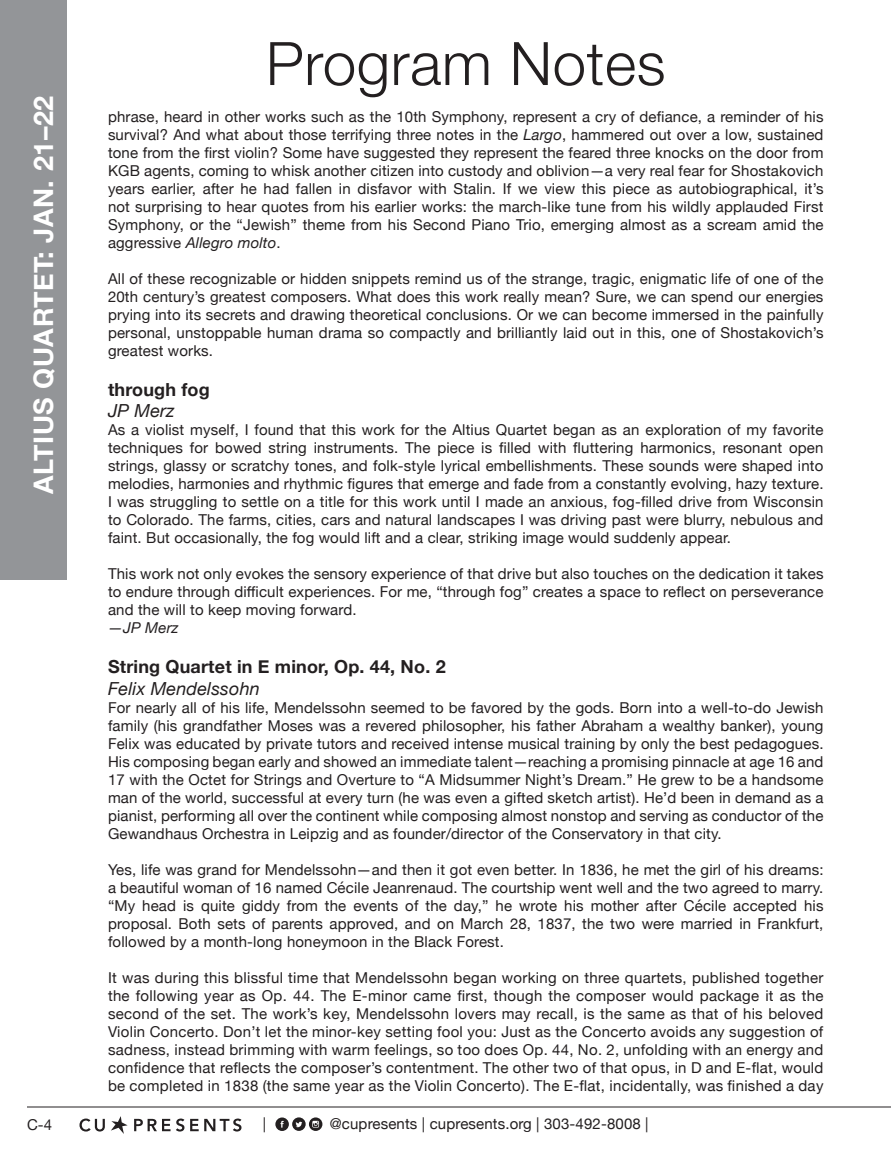
<style>
.page{position:relative;width:891px;height:1161px;background:#fff}
.page>*{position:absolute;margin:0;border:0;box-sizing:border-box;transform-origin:0 0}
.Inside_Headers_H2{font:300 60px "Helvetica Neue";letter-spacing:.01em;color:#231f20}
.t1{font:700 27px "Helvetica Neue";letter-spacing:.02em;color:#fff}
.t2{font:700 18px "Helvetica Neue";letter-spacing:.01em;color:#231f20}
.t3{font:italic 18px "Helvetica Neue";letter-spacing:.01em;color:#231f20}
.t4{font:15px/18px "Helvetica Neue";letter-spacing:.01em;color:#231f20;text-align:justify}
.t5{font:italic 15px "Helvetica Neue";letter-spacing:.01em;color:#231f20}
.s1{font-style:italic}
.s2{color:#fff}
</style>
<div class="page">
<svg style="left:79px;top:1119px;width:26px;height:13px"></svg>
<svg style="left:134px;top:1119px;width:50px;height:13px"></svg>
<svg style="left:190px;top:1119px;width:51px;height:13px"></svg>
<svg style="left:111px;top:1116px;width:17px;height:18px"></svg>
<div style="left:275px;top:1118px;width:14px;height:13px;background:#231f20;border-radius:50%"></div>
<svg style="left:281px;top:1121px;width:3px;height:7px"></svg>
<svg style="left:292px;top:1117px;width:14px;height:14px"></svg>
<svg style="left:296px;top:1122px;width:6px;height:5px"></svg>
<svg style="left:309px;top:1117px;width:13px;height:14px"></svg>
<svg style="left:312px;top:1121px;width:7px;height:7px"></svg>
<div style="left:0;top:0;width:68px;height:580px;background:#939598"></div>
<hr style="left:27px;top:1107px;width:864px;height:1px;background:#231f20">
<h2 class="t1" style="left:23px;top:494px;width:400px;rotate:-90deg">ALTIUS QUARTET: JAN. 21–22</h2>
<p class="Inside_Headers_H2" style="left:266px;top:15px;width:401px">Program Notes</p>
<p class="t4" style="left:108px;top:109px;width:717px">phrase, heard in other works such as the 10th Symphony, represent a cry of defiance, a reminder of his survival? And what about those terrifying three notes in the <span class="s1">Largo</span>, hammered out over a low, sustained tone from the first violin? Some have suggested they represent the feared three knocks on the door from KGB agents, coming to whisk another citizen into custody and oblivion—a very real fear for Shostakovich years earlier, after he had fallen in disfavor with Stalin. If we view this piece as autobiographical, it’s not surprising to hear quotes from his earlier works: the march-like tune from his wildly applauded First Symphony, or the “Jewish” theme from his Second Piano Trio, emerging almost as a scream amid the aggressive <span class="s1">Allegro molto</span>.</p>
<p class="t4" style="left:108px;top:271px;width:717px">All of these recognizable or hidden snippets remind us of the strange, tragic, enigmatic life of one of the 20th century’s greatest composers. What does this work really mean? Sure, we can spend our energies prying into its secrets and drawing theoretical conclusions. Or we can become immersed in the painfully personal, unstoppable human drama so compactly and brilliantly laid out in this, one of Shostakovich’s greatest works.</p>
<p class="t2" style="left:108px;top:375px;width:103px">through fog</p>
<p class="t3" style="left:108px;top:398px;width:68px">JP Merz</p>
<p class="t4" style="left:108px;top:422px;width:717px">As a violist myself, I found that this work for the Altius Quartet began as an exploration of my favorite techniques for bowed string instruments. The piece is filled with fluttering harmonics, resonant open strings, glassy or scratchy tones, and folk-style lyrical embellishments. These sounds were shaped into melodies, harmonies and rhythmic figures that emerge and fade from a constantly evolving, hazy texture.<br>I was struggling to settle on a title for this work until I made an anxious, fog-filled drive from Wisconsin to Colorado. The farms, cities, cars and natural landscapes I was driving past were blurry, nebulous and faint. But occasionally, the fog would lift and a clear, striking image would suddenly appear.</p>
<p class="t4" style="left:108px;top:566px;width:717px">This work not only evokes the sensory experience of that drive but also touches on the dedication it takes to endure through difficult experiences. For me, “through fog” creates a space to reflect on perseverance and the will to keep moving forward.</p>
<p class="t5" style="left:108px;top:617px;width:72px">—JP Merz</p>
<p class="t2" style="left:108px;top:653px;width:339px">String Quartet in E minor, Op. 44, No. 2</p>
<p class="t3" style="left:108px;top:675px;width:153px">Felix Mendelssohn</p>
<p class="t4" style="left:108px;top:699px;width:717px">For nearly all of his life, Mendelssohn seemed to be favored by the gods. Born into a well-to-do Jewish family (his grandfather Moses was a revered philosopher, his father Abraham a wealthy banker), young Felix was educated by private tutors and received intense musical training by only the best pedagogues.<br>His composing began early and showed an immediate talent—reaching a promising pinnacle at age 16 and 17 with the Octet for Strings and Overture to “A Midsummer Night’s Dream.” He grew to be a handsome man of the world, successful at every turn (he was even a gifted sketch artist). He’d been in demand as a pianist, performing all over the continent while composing almost nonstop and serving as conductor of the Gewandhaus Orchestra in Leipzig and as founder/director of the Conservatory in that city.</p>
<p class="t4" style="left:108px;top:861px;width:717px">Yes, life was grand for Mendelssohn—and then it got even better. In 1836, he met the girl of his dreams: a beautiful woman of 16 named Cécile Jeanrenaud. The courtship went well and the two agreed to marry. “My head is quite giddy from the events of the day,” he wrote his mother after Cécile accepted his proposal. Both sets of parents approved, and on March 28, 1837, the two were married in Frankfurt, followed by a month-long honeymoon in the Black Forest.</p>
<p class="t4" style="left:108px;top:969px;width:717px">It was during this blissful time that Mendelssohn began working on three quartets, published together the following year as Op. 44. The E-minor came first, though the composer would package it as the second of the set. The work’s key, Mendelssohn lovers may recall, is the same as that of his beloved Violin Concerto. Don’t let the minor-key setting fool you: Just as the Concerto avoids any suggestion of sadness, instead brimming with warm feelings, so too does Op. 44, No. 2, unfolding with an energy and confidence that reflects the composer’s contentment. The other two of that opus, in D and E-flat, would be completed in 1838 (the same year as the Violin Concerto). The E-flat, incidentally, was finished a day</p>
<p class="t4" style="left:27px;top:1117px;width:27px">C-4</p>
<p class="t4" style="left:263px;top:1115px;width:387px">| <span class="s2">Get Soci</span>@cupresents | cupresents.org | 303-492-8008 |</p>
</div>
